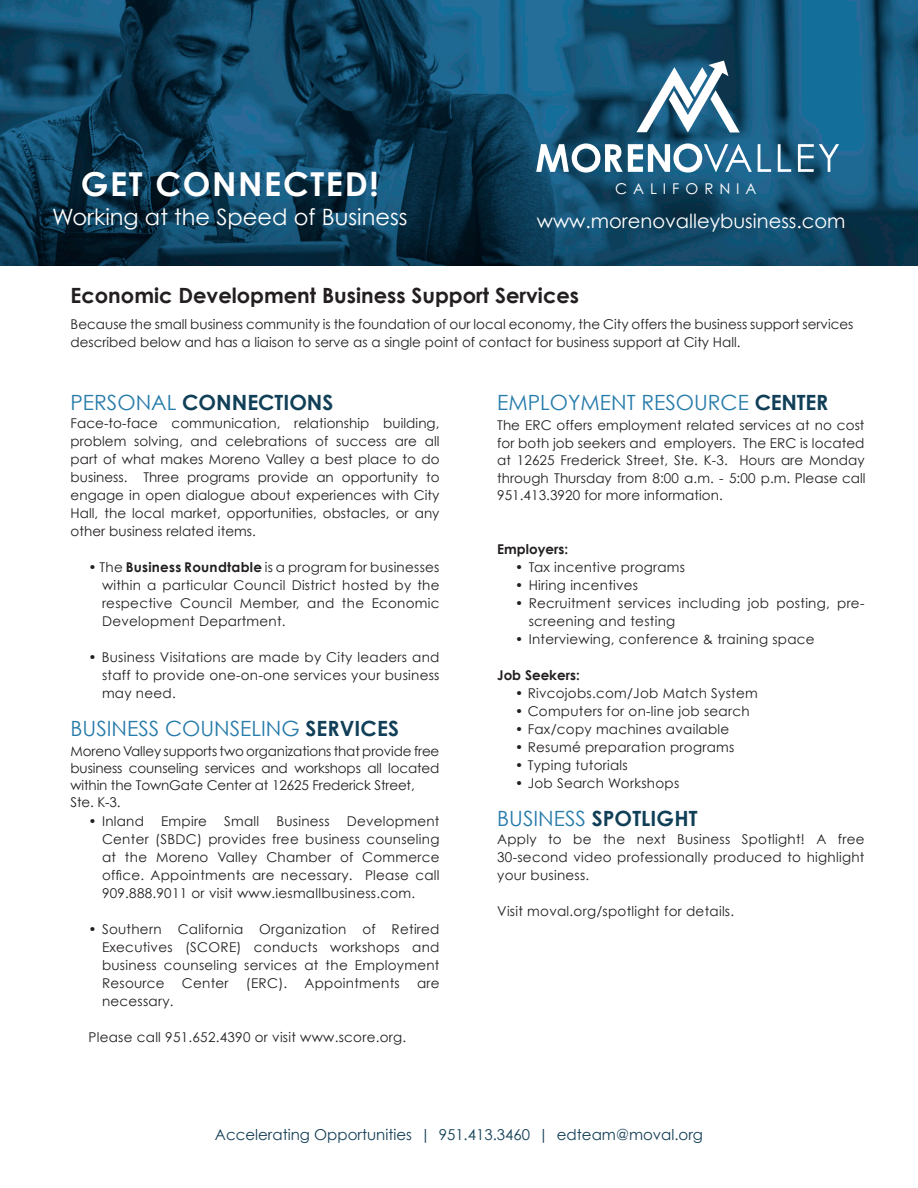
<style>
.page{position:relative;width:918px;height:1188px;background:#fff}
.page>*{position:absolute;margin:0;border:0;box-sizing:border-box;transform-origin:0 0}
.t1{font:700 33px "Century Gothic";letter-spacing:.05em;color:#fff}
.t2{font:22.5px "Century Gothic";color:#fff}
.t3{font:21px "Century Gothic";color:#267baa}
.t4{font:700 21px "Century Gothic";color:#231f20}
.t5{font:700 21px "Century Gothic";color:#103f57}
.t6{font:19.5px "Century Gothic";color:#fff}
.t7{font:15px "Century Gothic";color:#133e55}
.t8{font:14.85px "Century Gothic";letter-spacing:.4em;color:#fff}
.t9{font:13.5px/18px "Century Gothic";letter-spacing:.02em;color:#231f20;text-align:justify}
.t10{font:13.5px/18px "Century Gothic";color:#231f20}
.t11{font:13.5px/17px "Century Gothic";letter-spacing:-.01em;color:#231f20}
.t12{font:700 13.5px "Century Gothic";color:#231f20}
.s1{font-weight:400;color:#267baa}
.s2{font-weight:700}
.s3{font-weight:700;color:#103f57}
</style>
<div class="page">
<img style="left:0;top:0;width:918px;height:266px">
<svg style="left:636px;top:61px;width:104px;height:71px"></svg>
<svg style="left:536px;top:143px;width:216px;height:30px"></svg>
<svg style="left:758px;top:144px;width:13px;height:28px"></svg>
<svg style="left:778px;top:144px;width:13px;height:28px"></svg>
<svg style="left:798px;top:144px;width:41px;height:28px"></svg>
<p class="t1" style="left:81px;top:164px;width:299px">GET CONNECTED!</p>
<p class="t2" style="left:52px;top:203px;width:357px">Working at the Speed of Business</p>
<p class="t8" style="left:615px;top:180px;width:143px">CALIFORNIA</p>
<p class="t6" style="left:537px;top:209px;width:310px">www.morenovalleybusiness.com</p>
<p class="t4" style="left:71px;top:283px;width:510px">Economic Development Business Support Services</p>
<p class="t10" style="left:71px;top:315px;width:784px">Because the small business community is the foundation of our local economy, the City offers the business support services described below and has a liaison to serve as a single point of contact for business support at City Hall.</p>
<p class="t5" style="left:71px;top:389px;width:264px"><span class="s1">PERSONAL</span> CONNECTIONS</p>
<p class="t9" style="left:71px;top:414px;width:371px">Face-to-face communication, relationship building, problem solving, and celebrations of success are all part of what makes Moreno Valley a best place to do business. Three programs provide an opportunity to engage in open dialogue about experiences with City Hall, the local market, opportunities, obstacles, or any other business related items.</p>
<p class="t9" style="left:102px;top:558px;width:339px;text-indent:-14px">• The <span class="s2">Business Roundtable</span> is a program for businesses within a particular Council District hosted by the respective Council Member, and the Economic Development Department.</p>
<p class="t9" style="left:102px;top:648px;width:339px;text-indent:-14px">• Business Visitations are made by City leaders and staff to provide one-on-one services your business may need.</p>
<p class="t3" style="left:71px;top:715px;width:330px">BUSINESS COUNSELING <span class="s3">SERVICES</span></p>
<p class="t11" style="left:71px;top:742px;width:371px">Moreno Valley supports two organizations that provide free business counseling services and workshops all located within the TownGate Center at 12625 Frederick Street, Ste. K-3.</p>
<p class="t9" style="left:89px;top:812px;width:57px">• Inland</p>
<p class="t9" style="left:161px;top:812px;width:47px">Empire</p>
<p class="t9" style="left:224px;top:812px;width:37px">Small</p>
<p class="t9" style="left:276px;top:812px;width:55px">Business</p>
<p class="t9" style="left:102px;top:812px;width:339px;text-indent:245px">Development Center (SBDC) provides free business counseling at the Moreno Valley Chamber of Commerce office. Appointments are necessary. Please call 909.888.9011 or visit www.iesmallbusiness.com.</p>
<p class="t9" style="left:102px;top:920px;width:339px;text-indent:-14px">• Southern California Organization of Retired Executives (SCORE) conducts workshops and business counseling services at the Employment Resource</p>
<p class="t9" style="left:182px;top:974px;width:48px">Center</p>
<p class="t9" style="left:246px;top:974px;width:43px">(ERC).</p>
<p class="t9" style="left:305px;top:974px;width:97px">Appointments</p>
<p class="t9" style="left:417px;top:974px;width:24px">are</p>
<p class="t9" style="left:102px;top:992px;width:73px">necessary.</p>
<p class="t9" style="left:89px;top:1028px;width:319px">Please call 951.652.4390 or visit www.score.org.</p>
<p class="t3" style="left:497px;top:389px;width:333px">EMPLOYMENT RESOURCE <span class="s3">CENTER</span></p>
<p class="t9" style="left:497px;top:417px;width:370px;line-height:17.5px">The ERC offers employment related services at no cost for both job seekers and employers. The ERC is located at 12625 Frederick Street, Ste. K-3. Hours are Monday through Thursday from 8:00 a.m. - 5:00 p.m. Please call 951.413.3920 for more information.</p>
<p class="t12" style="left:497px;top:540px;width:73px">Employers:</p>
<p class="t9" style="left:515px;top:558px;width:171px">• Tax incentive programs</p>
<p class="t9" style="left:515px;top:576px;width:125px">• Hiring incentives</p>
<p class="t9" style="left:529px;top:594px;width:337px;text-indent:-14px">• Recruitment services including job posting, pre&shy;screening and testing</p>
<p class="t9" style="left:515px;top:630px;width:301px">• Interviewing, conference &amp; training space</p>
<p class="t12" style="left:497px;top:666px;width:84px">Job Seekers:</p>
<p class="t9" style="left:515px;top:684px;width:244px">• Rivcojobs.com/Job Match System</p>
<p class="t9" style="left:515px;top:702px;width:236px">• Computers for on-line job search</p>
<p class="t9" style="left:515px;top:720px;width:216px">• Fax/copy machines available</p>
<p class="t9" style="left:515px;top:738px;width:221px">• Resumé preparation programs</p>
<p class="t9" style="left:515px;top:756px;width:114px">• Typing tutorials</p>
<p class="t9" style="left:515px;top:774px;width:166px">• Job Search Workshops</p>
<p class="t5" style="left:497px;top:805px;width:202px"><span class="s1">BUSINESS</span> SPOTLIGHT</p>
<p class="t9" style="left:497px;top:830px;width:369px">Apply to be the next Business Spotlight! A free 30-second video professionally produced to highlight your business.</p>
<p class="t9" style="left:497px;top:902px;width:239px">Visit moval.org/spotlight for details.</p>
<p class="t7" style="left:215px;top:1126px;width:490px">Accelerating Opportunities | 951.413.3460 | edteam@moval.org</p>
</div>
